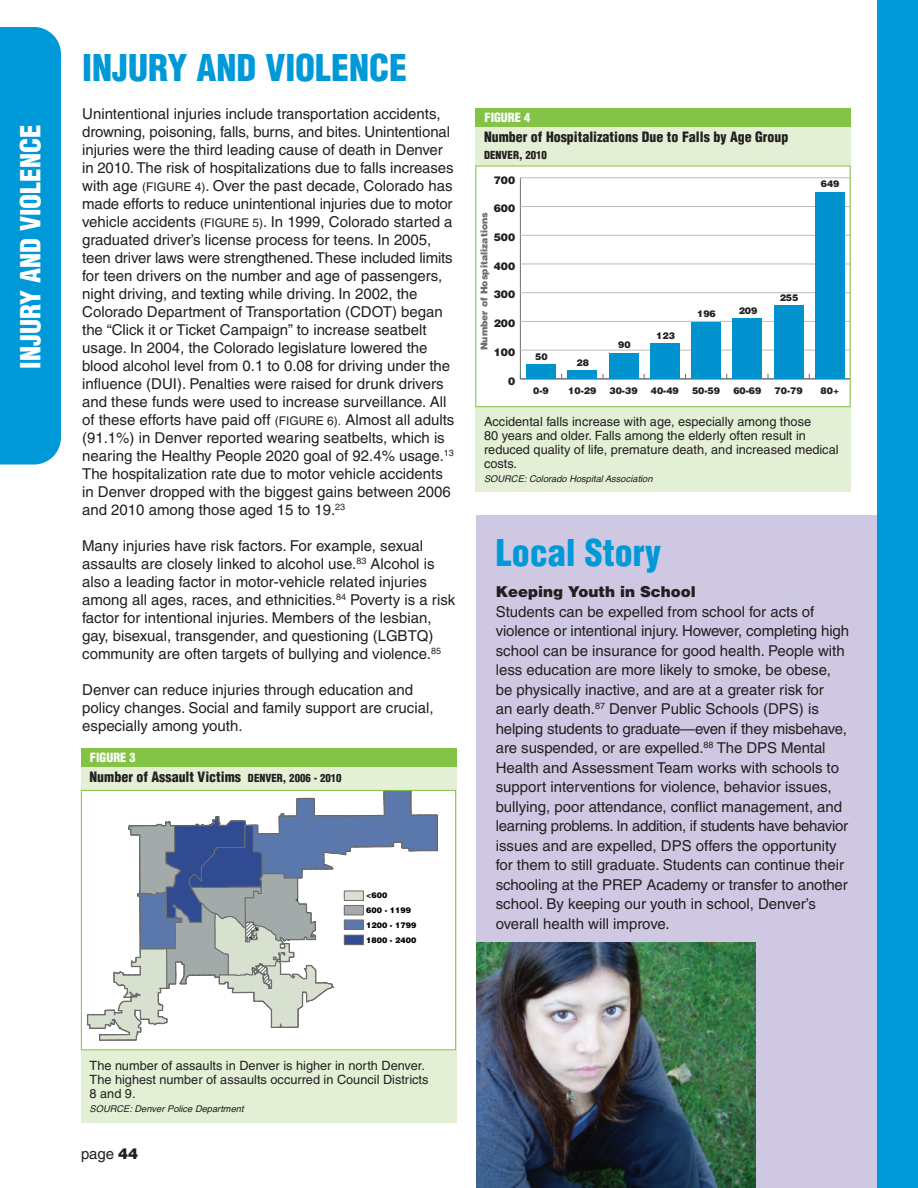
<style>
.page{position:relative;width:918px;height:1188px;background:#fff}
.page>*{position:absolute;margin:0;border:0;box-sizing:border-box;transform-origin:0 0}
.t1{font:900 condensed 36px "Helvetica";color:#0099d8}
.t2{font:900 condensed 27px "Helvetica";color:#fff}
.t3{font:15px/18px "Helvetica";color:#231f20}
.t4{font:900 15px "Helvetica";color:#231f20}
.t5{font:900 condensed 13.95px "Helvetica";color:#231f20}
.t6{font:12.75px/14px "Helvetica";color:#231f20}
.t7{font:900 condensed 12.45px "Helvetica";color:#fff}
.t8{font:900 condensed 10.8px "Helvetica";color:#231f20}
.t9{font:900 10.65px "Helvetica";color:#231f20}
.t10{font:9.3px "Helvetica Oblique TT";color:#231f20}
.t11{font:900 9.3px "Helvetica";color:#231f20}
.t12{font:900 9.3px "Helvetica";color:#6c6d70}
.t13{font:900 7.95px/15.1px "Helvetica";color:#040503}
.s1{font-size:12px}
.s2{font-size:10.8px}
.s3{font-weight:900}
</style>
<div class="page">
<div style="left:477px;top:516px;width:424px;height:672px;background:#cec8e2"></div>
<div style="left:0;top:27px;width:61px;height:437px;background:#0099d8"></div>
<div style="left:81px;top:748px;width:375px;height:374px;background:#e3f0d5"></div>
<div style="left:81px;top:748px;width:375px;height:18px;background:#83c447"></div>
<div style="left:82px;top:791px;width:373px;height:258px;background:#fff"></div>
<svg style="left:87px;top:792px;width:352px;height:248px"></svg>
<div style="left:344px;top:891px;width:19px;height:9px;background:#d8e0d0"></div>
<div style="left:344px;top:891px;width:20px;height:10px;border:1px solid #6e6e6e"></div>
<div style="left:344px;top:905px;width:19px;height:10px;background:#a2abaa"></div>
<div style="left:344px;top:905px;width:20px;height:10px;border:1px solid #6e6e6e"></div>
<div style="left:344px;top:920px;width:19px;height:9px;background:#5b78ac"></div>
<div style="left:344px;top:920px;width:20px;height:10px;border:1px solid #6e6e6e"></div>
<div style="left:344px;top:935px;width:19px;height:10px;background:#304b91"></div>
<div style="left:344px;top:935px;width:20px;height:10px;border:1px solid #6e6e6e"></div>
<div style="left:81px;top:790px;width:375px;height:260px;border:1px solid #83c447"></div>
<div style="left:475px;top:108px;width:375px;height:384px;background:#e3f0d5"></div>
<div style="left:475px;top:108px;width:375px;height:18px;background:#83c447"></div>
<div style="left:476px;top:166px;width:374px;height:240px;background:#fff"></div>
<hr style="left:520px;top:178px;width:1px;height:201px;background:#6c6d70">
<hr style="left:520px;top:379px;width:330px;height:1px;background:#6c6d70">
<hr style="left:520px;top:350px;width:330px;height:1px;background:#bcbdc0">
<hr style="left:520px;top:321px;width:330px;height:1px;background:#bcbdc0">
<hr style="left:520px;top:292px;width:330px;height:1px;background:#bcbdc0">
<hr style="left:520px;top:264px;width:330px;height:1px;background:#bcbdc0">
<hr style="left:520px;top:235px;width:330px;height:1px;background:#bcbdc0">
<hr style="left:520px;top:206px;width:330px;height:1px;background:#bcbdc0">
<hr style="left:520px;top:177px;width:330px;height:1px;background:#bcbdc0">
<div style="left:526px;top:364px;width:30px;height:15px;background:#0093d0"></div>
<div style="left:567px;top:371px;width:30px;height:8px;background:#0093d0"></div>
<div style="left:609px;top:353px;width:29px;height:26px;background:#0093d0"></div>
<div style="left:650px;top:344px;width:30px;height:35px;background:#0093d0"></div>
<div style="left:691px;top:323px;width:30px;height:56px;background:#0093d0"></div>
<div style="left:733px;top:319px;width:29px;height:60px;background:#0093d0"></div>
<div style="left:774px;top:306px;width:29px;height:73px;background:#0093d0"></div>
<div style="left:815px;top:192px;width:30px;height:187px;background:#0093d0"></div>
<div style="left:475px;top:166px;width:375px;height:241px;border:1px solid #83c447"></div>
<img style="left:477px;top:943px;width:279px;height:245px">
<div style="left:878px;top:0;width:40px;height:1188px;background:#0099d8"></div>
<h2 class="t2" style="left:15px;top:369px;width:245px;rotate:-90deg">INJURY AND VIOLENCE</h2>
<h1 class="t1" style="left:82px;top:48px;width:327px">INJURY AND VIOLENCE</h1>
<p class="t3" style="left:82px;top:106px;width:374px">Unintentional injuries include transportation accidents, drowning, poisoning, falls, burns, and bites. Unintentional injuries were the third leading cause of death in Denver in 2010. The risk of hospitalizations due to falls increases with age <span class="s1">(FIGURE 4)</span>. Over the past decade, Colorado has made efforts to reduce unintentional injuries due to motor vehicle accidents <span class="s1">(FIGURE 5)</span>. In 1999, Colorado started a graduated driver’s license process for teens. In 2005, teen driver laws were strengthened. These included limits for teen drivers on the number and age of passengers, night driving, and texting while driving. In 2002, the Colorado Department of Transportation (CDOT) began the “Click it or Ticket Campaign” to increase seatbelt usage. In 2004, the Colorado legislature lowered the blood alcohol level from 0.1 to 0.08 for driving under the influence (DUI). Penalties were raised for drunk drivers and these funds were used to increase surveillance. All of these efforts have paid off <span class="s1">(FIGURE 6).</span> Almost all adults (91.1%) in Denver reported wearing seatbelts, which is nearing the Healthy People 2020 goal of 92.4% usage.<sup>13<br></sup>The hospitalization rate due to motor vehicle accidents in Denver dropped with the biggest gains between 2006 and 2010 among those aged 15 to 19.<sup>23</sup></p>
<p class="t3" style="left:82px;top:538px;width:375px">Many injuries have risk factors. For example, sexual assaults are closely linked to alcohol use.<sup>83</sup> Alcohol is also a leading factor in motor-vehicle related injuries among all ages, races, and ethnicities.<sup>84</sup> Poverty is a risk factor for intentional injuries. Members of the lesbian, gay, bisexual, transgender, and questioning (LGBTQ) community are often targets of bullying and violence.<sup>85</sup></p>
<p class="t3" style="left:82px;top:682px;width:353px">Denver can reduce injuries through education and policy changes. Social and family support are crucial, especially among youth.</p>
<p class="t7" style="left:90px;top:750px;width:47px">FIGURE 3</p>
<p class="t5" style="left:90px;top:769px;width:254px">Number of Assault Victims <span class="s2">DENVER, 2006 - 2010</span></p>
<p class="t13" style="left:366px;top:888px;width:52px">&lt;600<br>600 - 1199<br>1200 - 1799<br>1800 - 2400</p>
<p class="t7" style="left:484px;top:110px;width:47px">FIGURE 4</p>
<p class="t5" style="left:484px;top:129px;width:306px">Number of Hospitalizations Due to Falls by Age Group</p>
<p class="t8" style="left:484px;top:149px;width:64px">DENVER, 2010</p>
<p class="t9" style="left:494px;top:174px;width:23px">700</p>
<p class="t9" style="left:494px;top:202px;width:23px">600</p>
<p class="t12" style="left:479px;top:350px;width:140px;rotate:-90deg">Number of Hospitalizations</p>
<p class="t9" style="left:494px;top:231px;width:23px">500</p>
<p class="t9" style="left:494px;top:260px;width:23px">400</p>
<p class="t9" style="left:494px;top:289px;width:23px">300</p>
<p class="t9" style="left:494px;top:317px;width:23px">200</p>
<p class="t9" style="left:494px;top:346px;width:23px">100</p>
<p class="t9" style="left:508px;top:375px;width:9px">0</p>
<p class="t11" style="left:535px;top:351px;width:14px">50</p>
<p class="t11" style="left:577px;top:357px;width:14px">28</p>
<p class="t11" style="left:618px;top:339px;width:14px">90</p>
<p class="t11" style="left:656px;top:330px;width:20px">123</p>
<p class="t11" style="left:697px;top:309px;width:20px">196</p>
<p class="t11" style="left:739px;top:305px;width:20px">209</p>
<p class="t11" style="left:780px;top:292px;width:20px">255</p>
<p class="t11" style="left:821px;top:179px;width:20px">649</p>
<p class="t11" style="left:533px;top:385px;width:17px">0-9</p>
<p class="t11" style="left:568px;top:385px;width:30px">10-29</p>
<p class="t11" style="left:610px;top:385px;width:30px">30-39</p>
<p class="t11" style="left:651px;top:385px;width:30px">40-49</p>
<p class="t11" style="left:692px;top:385px;width:30px">50-59</p>
<p class="t11" style="left:733px;top:385px;width:30px">60-69</p>
<p class="t11" style="left:775px;top:385px;width:30px">70-79</p>
<p class="t11" style="left:821px;top:385px;width:20px">80+</p>
<p class="t6" style="left:484px;top:416px;width:356px">Accidental falls increase with age, especially among those<br>80 years and older. Falls among the elderly often result in reduced quality of life, premature death, and increased medical costs.</p>
<p class="t10" style="left:484px;top:473px;width:170px">SOURCE: Colorado Hospital Association</p>
<h1 class="t1" style="left:496px;top:532px;width:167px">Local Story</h1>
<p class="t4" style="left:496px;top:583px;width:202px">Keeping Youth in School</p>
<p class="t3" style="left:496px;top:603px;width:355px;line-height:19.5px">Students can be expelled from school for acts of violence or intentional injury. However, completing high school can be insurance for good health. People with less education are more likely to smoke, be obese, be physically inactive, and are at a greater risk for<br>an early death.<sup>87</sup> Denver Public Schools (DPS) is helping students to graduate—even if they misbehave, are suspended, or are expelled.<sup>88</sup> The DPS Mental Health and Assessment Team works with schools to support interventions for violence, behavior issues, bullying, poor attendance, conflict management, and learning problems. In addition, if students have behavior issues and are expelled, DPS offers the opportunity for them to still graduate. Students can continue their schooling at the PREP Academy or transfer to another school. By keeping our youth in school, Denver’s overall health will improve.</p>
<p class="t6" style="left:90px;top:1060px;width:340px">The number of assaults in Denver is higher in north Denver.<br>The highest number of assaults occurred in Council Districts<br>8 and 9.</p>
<p class="t10" style="left:90px;top:1103px;width:156px">SOURCE: Denver Police Department</p>
<p class="t3" style="left:81px;top:1146px;width:59px">page <span class="s3">44</span></p>
</div>
